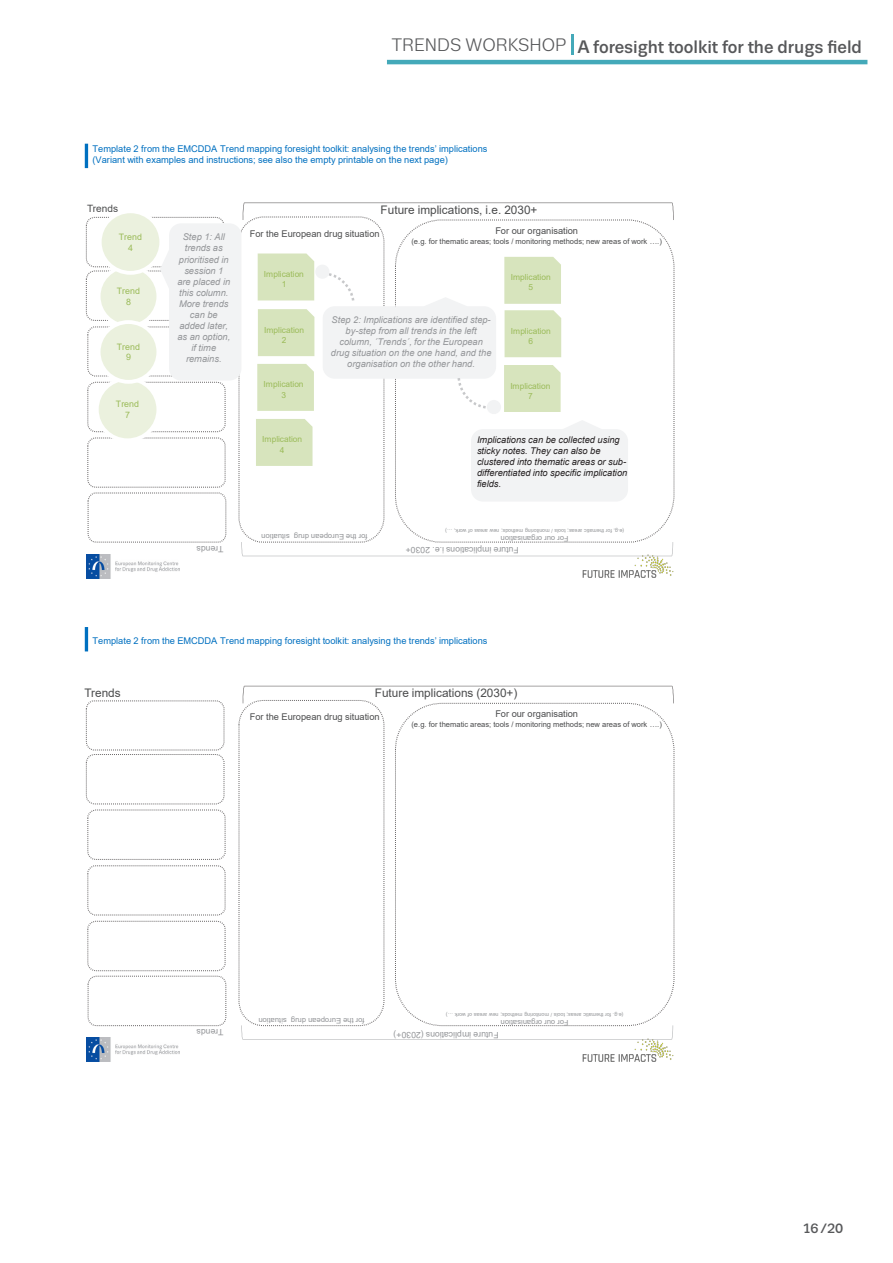
<style>
.page{position:relative;width:893px;height:1263px;background:#fff}
.page>*{position:absolute;margin:0;border:0;box-sizing:border-box;transform-origin:0 0}
.t1{font:500 18px "Trivia Sans";color:#57585a}
.t2{font:500 13.5px "Trivia Sans";color:#57585a}
.t3{font:11.85px "Arial";color:#4b4c4d}
.t4{font:10.05px "Arial";letter-spacing:.005em;color:#4b4c4d}
.t5{font:italic 9.3px/11.1px "Arial";color:#939598;text-align:center}
.t6{font:9.3px/11.1px "Arial";color:#0070c0}
.t7{font:italic 9.3px/11.1px "Arial";color:#231f20}
.t8{font:9.3px "Arial";color:#4b4c4d}
.t9{font:8.85px/10.6px "Arial";color:#9bbb59;text-align:center}
.t10{font:8.7px "Arial";color:#939598}
.t11{font:8.4px/10.1px "Arial";color:#9bbb59;text-align:center}
.t12{font:7.5px "Arial";letter-spacing:.005em;color:#4b4c4d}
.t13{font:7.5px "Arial";letter-spacing:.005em;color:#939598}
.t14{font:5.4px "Arial";letter-spacing:-.01em;color:#939598}
.s1{font-weight:400}
.s2{font-style:normal}
</style>
<div class="page">
<hr style="left:571px;top:35px;width:2px;height:20px;background:#44a9b9">
<hr style="left:387px;top:60px;width:480px;height:4px;background:#44a9b9">
<img style="left:581px;top:556px;width:93px;height:22px">
<img style="left:87px;top:556px;width:93px;height:22px">
<hr style="left:85px;top:144px;width:3px;height:24px;background:#0070c0">
<svg style="left:86px;top:202px;width:588px;height:354px"></svg>
<div style="left:315px;top:264px;width:15px;height:15px;background:#f2f3f4;border-radius:50%"></div>
<svg style="left:395px;top:703px;width:279px;height:322px"></svg>
<svg style="left:239px;top:700px;width:145px;height:325px"></svg>
<img style="left:581px;top:1039px;width:93px;height:22px">
<img style="left:87px;top:1037px;width:93px;height:24px">
<svg style="left:87px;top:810px;width:139px;height:105px"></svg>
<svg style="left:87px;top:921px;width:139px;height:105px"></svg>
<svg style="left:86px;top:700px;width:138px;height:104px"></svg>
<svg style="left:243px;top:686px;width:431px;height:17px"></svg>
<svg style="left:241px;top:1025px;width:432px;height:14px"></svg>
<hr style="left:85px;top:627px;width:3px;height:24px;background:#0070c0">
<h1 class="t1" style="left:392px;top:37px;width:471px"><span class="s1">TRENDS WORKSHOP</span> A foresight toolkit for the drugs field</h1>
<p class="t6" style="left:93px;top:143px;width:396px">Template 2 from the EMCDDA Trend mapping foresight toolkit: analysing the trends’ implications (Variant with examples and instructions; see also the empty printable on the next page)</p>
<p class="t4" style="left:87px;top:202px;width:33px">Trends</p>
<p class="t9" style="left:119px;top:232px;width:25px">Trend<br>4</p>
<p class="t5" style="left:177px;top:232px;width:54px">Step 1: All trends as prioritised in session 1 are placed in this column.<br>More trends can be added later, as an option, if time remains.</p>
<p class="t9" style="left:117px;top:286px;width:25px">Trend<br>8</p>
<p class="t9" style="left:117px;top:341px;width:25px">Trend<br>9</p>
<p class="t9" style="left:116px;top:399px;width:25px">Trend<br>7</p>
<p class="t3" style="left:381px;top:202px;width:158px">Future implications, i.e. 2030+</p>
<p class="t8" style="left:495px;top:224px;width:84px">For our organisation</p>
<p class="t12" style="left:411px;top:236px;width:252px">(e.g. for thematic areas; tools / monitoring methods; new areas of work ….)</p>
<p class="t8" style="left:250px;top:227px;width:131px">For the European drug situation</p>
<p class="t11" style="left:264px;top:269px;width:42px">Implication<br>1</p>
<p class="t11" style="left:264px;top:325px;width:42px">Implication<br>2</p>
<p class="t11" style="left:264px;top:379px;width:42px">Implication<br>3</p>
<p class="t11" style="left:262px;top:434px;width:42px">Implication<br>4</p>
<p class="t5" style="left:331px;top:314px;width:162px">Step 2: Implications are identified step&shy;by-step from all trends in the left column, ´Trends´, for the European drug situation on the one hand, and the organisation on the other hand.</p>
<p class="t11" style="left:511px;top:272px;width:42px">Implication<br>5</p>
<p class="t11" style="left:511px;top:326px;width:42px">Implication<br>6</p>
<p class="t11" style="left:510px;top:380px;width:42px">Implication<br>7</p>
<p class="t7" style="left:477px;top:434px;width:152px">Implications can be collected using sticky notes. They can also be clustered into thematic areas or sub&shy;differentiated into specific implication fields<span class="s2">.</span></p>
<p class="t14" style="left:624px;top:535px;width:181px;rotate:-180deg">(e.g, for thematic areas; tools / monitoring methods; new areas of work, …)</p>
<p class="t13" style="left:368px;top:542px;width:108px;rotate:-180deg">for the European drug situation</p>
<p class="t13" style="left:569px;top:544px;width:69px;rotate:-180deg">For our organisation</p>
<p class="t10" style="left:224px;top:555px;width:29px;rotate:-180deg">Trends</p>
<p class="t10" style="left:519px;top:556px;width:115px;rotate:-180deg">Future implications i.e. 2030+</p>
<p class="t6" style="left:93px;top:635px;width:396px">Template 2 from the EMCDDA Trend mapping foresight toolkit: analysing the trends’ implications</p>
<p class="t3" style="left:85px;top:685px;width:38px">Trends</p>
<p class="t3" style="left:375px;top:685px;width:144px">Future implications (2030+)</p>
<p class="t8" style="left:495px;top:708px;width:84px">For our organisation</p>
<p class="t12" style="left:411px;top:719px;width:252px">(e.g. for thematic areas; tools / monitoring methods; new areas of work ….)</p>
<p class="t8" style="left:250px;top:710px;width:131px">For the European drug situation</p>
<p class="t14" style="left:624px;top:1018px;width:179px;rotate:-180deg">(e.g. for thematic areas; tools / monitoring methods; new areas of work …)</p>
<p class="t13" style="left:365px;top:1025px;width:108px;rotate:-180deg">for the European drug situation</p>
<p class="t13" style="left:569px;top:1027px;width:69px;rotate:-180deg">For our organisation</p>
<p class="t10" style="left:224px;top:1038px;width:29px;rotate:-180deg">Trends</p>
<p class="t10" style="left:499px;top:1041px;width:107px;rotate:-180deg">Future implications (2030+)</p>
<h2 class="t2" style="left:802px;top:1221px;width:42px">16/20</h2>
</div>
